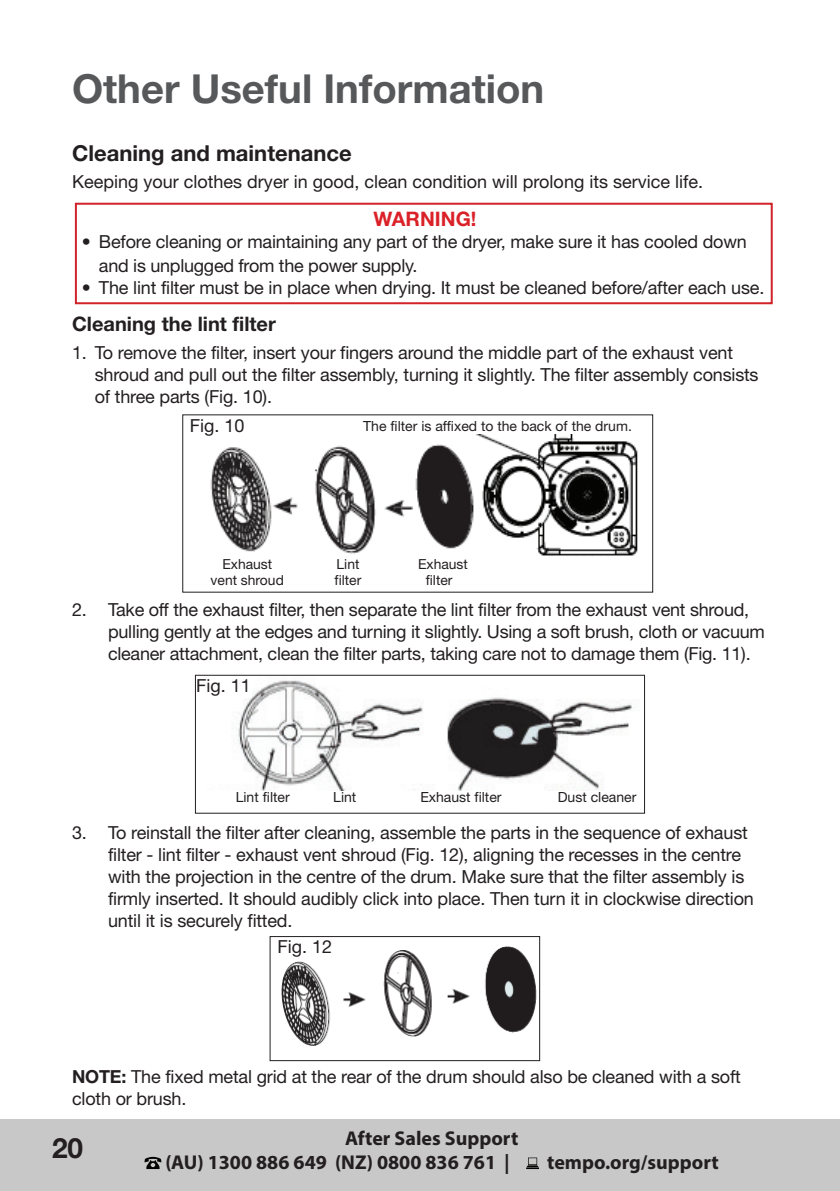
<style>
.page{position:relative;width:840px;height:1191px;background:#fff}
.page>*{position:absolute;margin:0;border:0;box-sizing:border-box;transform-origin:0 0}
.t1{font:700 40px "Helvetica Neue";color:#57585a}
.t2{font:700 28px "Helvetica Neue LT Std";color:#231f20}
.t3{font:700 22px "Helvetica Neue";color:#231f20}
.t4{font:700 20px/24px "Myriad Pro";color:#231f20}
.t5{font:700 20px "Helvetica Neue";color:#231f20}
.t6{font:700 20px "Helvetica Neue";color:#da2128}
.t7{font:18px/22px "Helvetica Neue";letter-spacing:-.01em;color:#231f20}
.t8{font:14px "Helvetica Neue";color:#231f20}
.t9{font:13.8px "Helvetica Neue";color:#231f20}
.s1{font-weight:700}
</style>
<div class="page">
<div style="left:0;top:1118px;width:839px;height:73px;background:#c8c8c9"></div>
<svg style="left:144px;top:1156px;width:17px;height:13px"></svg>
<svg style="left:526px;top:1157px;width:12px;height:12px"></svg>
<img style="left:238px;top:680px;width:397px;height:111px">
<div style="left:195px;top:675px;width:449px;height:138px;border:1px solid #231f20"></div>
<div style="left:196px;top:678px;width:55px;height:20px;background:#fff"></div>
<div style="left:196px;top:791px;width:445px;height:16px;background:#fff"></div>
<div style="left:75px;top:203px;width:697px;height:101px;border:2px solid #d1232a"></div>
<img style="left:281px;top:946px;width:256px;height:100px">
<div style="left:269px;top:936px;width:271px;height:125px;border:1px solid #231f20"></div>
<div style="left:424px;top:1032px;width:86px;height:27px;background:#fff;border-radius:50%"></div>
<div style="left:277px;top:938px;width:66px;height:19px;background:#fff"></div>
<img style="left:210px;top:435px;width:428px;height:122px">
<div style="left:190px;top:417px;width:55px;height:23px;background:#fff"></div>
<h1 class="t1" style="left:72px;top:64px;width:473px">Other Useful Information</h1>
<p class="t3" style="left:72px;top:139px;width:281px">Cleaning and maintenance</p>
<p class="t7" style="left:72px;top:171px;width:632px">Keeping your clothes dryer in good, clean condition will prolong its service life.</p>
<p class="t6" style="left:373px;top:206px;width:104px">WARNING!</p>
<p class="t7" style="left:99px;top:229px;width:649px;line-height:24px;text-indent:-17px">• Before cleaning or maintaining any part of the dryer, make sure it has cooled down and is unplugged from the power supply.</p>
<p class="t7" style="left:82px;top:276px;width:683px">• The lint filter must be in place when drying. It must be cleaned before/after each use.</p>
<p class="t5" style="left:72px;top:312px;width:205px">Cleaning the lint filter</p>
<p class="t7" style="left:95px;top:341px;width:665px;text-indent:-23px">1. To remove the filter, insert your fingers around the middle part of the exhaust vent shroud and pull out the filter assembly, turning it slightly. The filter assembly consists of three parts (Fig. 10).</p>
<p class="t7" style="left:190px;top:414px;width:56px">Fig. 10</p>
<p class="t8" style="left:363px;top:417px;width:270px">The filter is affixed to the back of the drum.</p>
<p class="t9" style="left:222px;top:555px;width:51px">Exhaust</p>
<p class="t9" style="left:336px;top:555px;width:24px">Lint</p>
<p class="t9" style="left:418px;top:555px;width:51px">Exhaust</p>
<p class="t9" style="left:210px;top:571px;width:75px">vent shroud</p>
<p class="t9" style="left:334px;top:571px;width:28px">filter</p>
<p class="t9" style="left:425px;top:571px;width:28px">filter</p>
<p class="t7" style="left:108px;top:598px;width:658px;text-indent:-36px">2. Take off the exhaust filter, then separate the lint filter from the exhaust vent shroud, pulling gently at the edges and turning it slightly. Using a soft brush, cloth or vacuum cleaner attachment, clean the filter parts, taking care not to damage them (Fig. 11).</p>
<p class="t7" style="left:196px;top:674px;width:56px">Fig. 11</p>
<p class="t8" style="left:235px;top:788px;width:55px">Lint filter</p>
<p class="t8" style="left:333px;top:788px;width:25px">Lint</p>
<p class="t8" style="left:420px;top:788px;width:83px">Exhaust filter</p>
<p class="t8" style="left:557px;top:788px;width:80px">Dust cleaner</p>
<p class="t7" style="left:108px;top:821px;width:647px;text-indent:-36px">3. To reinstall the filter after cleaning, assemble the parts in the sequence of exhaust filter - lint filter - exhaust vent shroud (Fig. 12), aligning the recesses in the centre with the projection in the centre of the drum. Make sure that the filter assembly is firmly inserted. It should audibly click into place. Then turn it in clockwise direction until it is securely fitted.</p>
<p class="t7" style="left:277px;top:935px;width:56px">Fig. 12</p>
<p class="t7" style="left:72px;top:1065px;width:670px"><span class="s1">NOTE:</span> The fixed metal grid at the rear of the drum should also be cleaned with a soft cloth or brush.</p>
<h2 class="t2" style="left:52px;top:1131px;width:33px">20</h2>
<p class="t4" style="left:165px;top:1125px;width:354px;text-indent:180px">After Sales Support (AU) 1300 886 649 (NZ) 0800 836 761 |</p>
<p class="t4" style="left:546px;top:1149px;width:173px">tempo.org/support</p>
</div>
